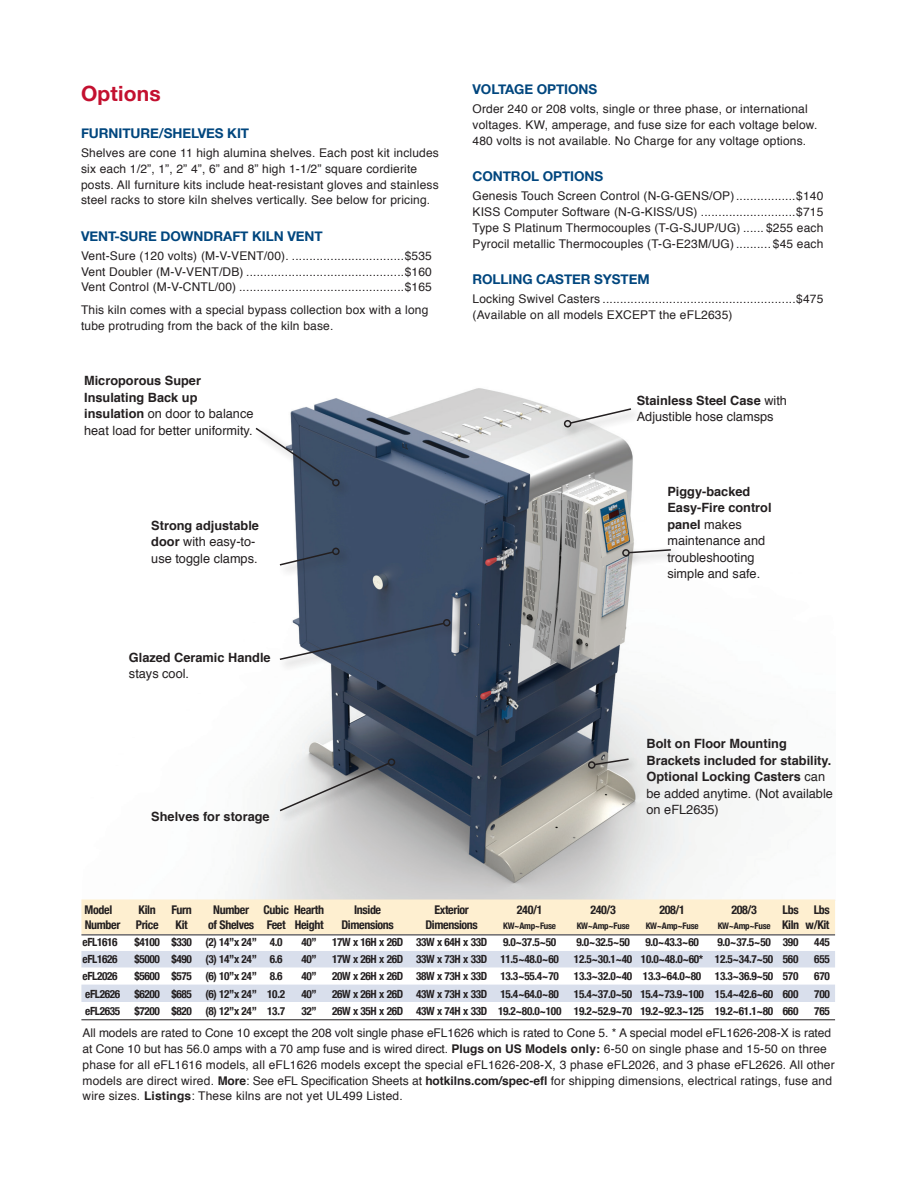
<style>
.page{position:relative;width:918px;height:1188px;background:#fff}
.page>*{position:absolute;margin:0;border:0;box-sizing:border-box;transform-origin:0 0}
.t1{font:700 21px "Helvetica Neue";letter-spacing:.01em;color:#c3102f}
.t2{font:700 13.5px "Helvetica Neue";letter-spacing:-.005em;color:#00467e}
.t3{font:12.75px/16.5px "Helvetica";color:#231f20}
.t4{font:700 12.75px/16.5px "Helvetica";color:#231f20}
.t5{font:12px/15.8px "Helvetica";letter-spacing:.015em;color:#231f20}
.t6{font:700 condensed 12px "Helvetica Neue";letter-spacing:-.03em;color:#231f20}
.t7{font:700 condensed 11.25px "Helvetica Neue";letter-spacing:-.03em;color:#231f20}
.t8{font:700 condensed 9px "Helvetica Neue";letter-spacing:-.03em;color:#231f20}
.s1{font-weight:700}
.s2{font-weight:400}
.s3{font-size:12px}
</style>
<div class="page">
<img style="left:82px;top:388px;width:753px;height:512px">
<div style="left:277px;top:755px;width:131px;height:69px;background:#231f20;opacity:.5"></div>
<svg style="left:278px;top:761px;width:113px;height:52px"></svg>
<div style="left:388px;top:758px;width:7px;height:8px;border:2px solid #231f20;border-radius:50%"></div>
<div style="left:277px;top:545px;width:75px;height:33px;background:#231f20;opacity:.5"></div>
<svg style="left:278px;top:550px;width:57px;height:17px"></svg>
<div style="left:332px;top:548px;width:8px;height:7px;border:2px solid #231f20;border-radius:50%"></div>
<div style="left:561px;top:406px;width:82px;height:34px;background:#231f20;opacity:.5"></div>
<svg style="left:569px;top:407px;width:64px;height:18px"></svg>
<div style="left:564px;top:420px;width:7px;height:7px;border:2px solid #231f20;border-radius:50%"></div>
<div style="left:619px;top:546px;width:64px;height:23px;background:#231f20;opacity:.5"></div>
<svg style="left:627px;top:548px;width:45px;height:6px"></svg>
<div style="left:622px;top:549px;width:8px;height:8px;border:2px solid #231f20;border-radius:50%"></div>
<div style="left:585px;top:755px;width:56px;height:26px;background:#231f20;opacity:.5"></div>
<svg style="left:593px;top:757px;width:37px;height:9px"></svg>
<div style="left:588px;top:761px;width:7px;height:8px;border:2px solid #231f20;border-radius:50%"></div>
<div style="left:277px;top:616px;width:186px;height:56px;background:#231f20;opacity:.5"></div>
<svg style="left:278px;top:622px;width:168px;height:39px"></svg>
<div style="left:443px;top:619px;width:8px;height:7px;border:2px solid #231f20;border-radius:50%"></div>
<div style="left:253px;top:425px;width:99px;height:74px;background:#231f20;opacity:.5"></div>
<svg style="left:254px;top:426px;width:81px;height:57px"></svg>
<div style="left:332px;top:479px;width:8px;height:7px;border:2px solid #231f20;border-radius:50%"></div>
<hr style="left:81px;top:935px;width:754px;height:1px;background:#231f20">
<div style="left:81px;top:900px;width:754px;height:34px;background:#feefd0"></div>
<div style="left:81px;top:951px;width:754px;height:16px;background:#d9dfec"></div>
<div style="left:81px;top:985px;width:754px;height:17px;background:#d9dfec"></div>
<hr style="left:81px;top:1019px;width:754px;height:1px;background:#231f20">
<h1 class="t1" style="left:81px;top:78px;width:81px">OPTIONS</h1>
<p class="t2" style="left:81px;top:123px;width:18px">FURNITURE</p>
<p class="t2" style="left:159px;top:123px;width:23px">/SHELVES</p>
<p class="t2" style="left:227px;top:123px;width:17px">KIT</p>
<p class="t5" style="left:81px;top:145px;width:359px">Shelves are cone 11 high alumina shelves. Each post kit includes six each 1/2”, 1”, 2” 4”, 6” and 8” high 1-1/2” square cordierite posts. All furniture kits include heat-resistant gloves and stainless steel racks to store kiln shelves vertically. See below for pricing.</p>
<p class="t2" style="left:81px;top:225px;width:243px">VENT-SURE DOWNDRAFT KILN VENT</p>
<p class="t5" style="left:81px;top:248px;width:352px;text-align:justify">Vent-Sure (120 volts) (M-V-VENT/00). ................................$535<br>Vent Doubler (M-V-VENT/DB) .............................................$160<br>Vent Control (M-V-CNTL/00) ...............................................$165</p>
<p class="t5" style="left:81px;top:302px;width:349px">This kiln comes with a special bypass collection box with a long tube protruding from the back of the kiln base.</p>
<p class="t3" style="left:84px;top:373px;width:171px"><span class="s1">Microporous Super<br>Insulating Back up insulation</span> on door to balance heat load for better uniformity.</p>
<p class="t3" style="left:151px;top:518px;width:109px"><span class="s1">Strong adjustable door</span> with easy-to&shy;use toggle clamps.</p>
<p class="t4" style="left:129px;top:649px;width:143px">Glazed Ceramic Handle</p>
<p class="t3" style="left:129px;top:666px;width:62px">stays cool.</p>
<p class="t4" style="left:151px;top:808px;width:120px">Shelves for storage</p>
<p class="t2" style="left:472px;top:79px;width:126px">VOLTAGE OPTIONS</p>
<p class="t5" style="left:472px;top:102px;width:346px">Order 240 or 208 volts, single or three phase, or international voltages. KW, amperage, and fuse size for each voltage below.<br>480 volts is not available. No Charge for any voltage options.</p>
<p class="t2" style="left:472px;top:166px;width:132px">CONTROL OPTIONS</p>
<p class="t5" style="left:472px;top:189px;width:352px;text-align:justify">Genesis Touch Screen Control (N-G-GENS/OP).................$140<br>KISS Computer Software (N-G-KISS/US) ...........................$715<br>Type S Platinum Thermocouples (T-G-SJUP/UG) ...... $255 each Pyrocil metallic Thermocouples (T-G-E23M/UG).......... $45 each</p>
<p class="t2" style="left:472px;top:269px;width:179px">ROLLING CASTER SYSTEM</p>
<p class="t5" style="left:472px;top:291px;width:352px">Locking Swivel Casters .......................................................$475 (Available on all models EXCEPT the eFL2635)</p>
<p class="t3" style="left:637px;top:392px;width:152px"><span class="s1">Stainless Steel Case</span> with<br>Adjustible hose clamsps</p>
<p class="t3" style="left:667px;top:484px;width:106px"><span class="s1">Piggy-backed<br>Easy-Fire control panel</span> makes maintenance and troubleshooting simple and safe.</p>
<p class="t4" style="left:647px;top:736px;width:188px">Bolt on Floor Mounting<br>Brackets included for stability.<br>Optional Locking Casters <span class="s2">can be added anytime. (Not available on eFL2635)</span></p>
<p class="t6" style="left:85px;top:899px;width:29px">Model</p>
<p class="t6" style="left:139px;top:899px;width:19px">Kiln</p>
<p class="t6" style="left:171px;top:899px;width:22px">Furn</p>
<p class="t6" style="left:213px;top:899px;width:112px">Number Cubic Hearth</p>
<p class="t6" style="left:354px;top:899px;width:29px">Inside</p>
<p class="t6" style="left:434px;top:899px;width:36px">Exterior</p>
<p class="t6" style="left:517px;top:899px;width:27px">240/1</p>
<p class="t6" style="left:590px;top:899px;width:27px">240/3</p>
<p class="t6" style="left:659px;top:899px;width:27px">208/1</p>
<p class="t6" style="left:731px;top:899px;width:27px">208/3</p>
<p class="t6" style="left:783px;top:899px;width:49px">Lbs Lbs</p>
<p class="t6" style="left:85px;top:914px;width:37px">Number</p>
<p class="t6" style="left:136px;top:914px;width:24px">Price</p>
<p class="t6" style="left:176px;top:914px;width:14px">Kit</p>
<p class="t6" style="left:208px;top:914px;width:117px">of Shelves Feet Height</p>
<p class="t6" style="left:341px;top:914px;width:54px">Dimensions</p>
<p class="t6" style="left:425px;top:914px;width:54px">Dimensions</p>
<p class="t8" style="left:503px;top:918px;width:54px">KW~Amp~Fuse</p>
<p class="t8" style="left:577px;top:918px;width:54px">KW~Amp~Fuse</p>
<p class="t8" style="left:646px;top:918px;width:54px">KW~Amp~Fuse</p>
<p class="t8" style="left:718px;top:918px;width:113px">KW~Amp~Fuse <span class="s3">Kiln w/Kit</span></p>
<p class="t7" style="left:82px;top:933px;width:37px">eFL1616</p>
<p class="t7" style="left:134px;top:933px;width:150px">$4100 $330 (2) 14”x 24” 4.0</p>
<p class="t7" style="left:302px;top:933px;width:17px">40”</p>
<p class="t7" style="left:332px;top:933px;width:157px">17W x 16H x 26D 33W x 64H x 33D</p>
<p class="t7" style="left:503px;top:933px;width:55px">9.0~37.5~50</p>
<p class="t7" style="left:577px;top:933px;width:55px">9.0~32.5~50</p>
<p class="t7" style="left:646px;top:933px;width:55px">9.0~43.3~60</p>
<p class="t7" style="left:718px;top:933px;width:82px">9.0~37.5~50 390</p>
<p class="t7" style="left:814px;top:933px;width:17px">445</p>
<p class="t7" style="left:82px;top:950px;width:37px">eFL1626</p>
<p class="t7" style="left:134px;top:950px;width:150px">$5000 $490 (3) 14”x 24” 6.6</p>
<p class="t7" style="left:302px;top:950px;width:17px">40”</p>
<p class="t7" style="left:332px;top:950px;width:228px">17W x 26H x 26D 33W x 73H x 33D 11.5~48.0~60</p>
<p class="t7" style="left:574px;top:950px;width:226px">12.5~30.1~40 10.0~48.0~60* 12.5~34.7~50 560</p>
<p class="t7" style="left:814px;top:950px;width:17px">655</p>
<p class="t7" style="left:82px;top:967px;width:37px">eFL2026</p>
<p class="t7" style="left:134px;top:967px;width:150px">$5600 $575 (6) 10”x 24” 8.6</p>
<p class="t7" style="left:302px;top:967px;width:17px">40”</p>
<p class="t7" style="left:332px;top:967px;width:228px">20W x 26H x 26D 38W x 73H x 33D 13.3~55.4~70</p>
<p class="t7" style="left:574px;top:967px;width:226px">13.3~32.0~40 13.3~64.0~80 13.3~36.9~50 570</p>
<p class="t7" style="left:814px;top:967px;width:17px">670</p>
<p class="t7" style="left:85px;top:984px;width:201px">eFL2626 $6200 $685 (6) 12”x 24” 10.2</p>
<p class="t7" style="left:302px;top:984px;width:17px">40”</p>
<p class="t7" style="left:332px;top:984px;width:228px">26W x 26H x 26D 43W x 73H x 33D 15.4~64.0~80</p>
<p class="t7" style="left:574px;top:984px;width:226px">15.4~37.0~50 15.4~73.9~100 15.4~42.6~60 600</p>
<p class="t7" style="left:814px;top:984px;width:17px">700</p>
<p class="t7" style="left:85px;top:1002px;width:201px">eFL2635 $7200 $820 (8) 12”x 24” 13.7</p>
<p class="t7" style="left:302px;top:1002px;width:17px">32”</p>
<p class="t7" style="left:332px;top:1002px;width:468px">26W x 35H x 26D 43W x 74H x 33D 19.2~80.0~100 19.2~52.9~70 19.2~92.3~125 19.2~61.1~80 660</p>
<p class="t7" style="left:814px;top:1002px;width:17px">765</p>
<p class="t5" style="left:82px;top:1026px;width:754px">All models are rated to Cone 10 except the 208 volt single phase eFL1626 which is rated to Cone 5. * A special model eFL1626-208-X is rated at Cone 10 but has 56.0 amps with a 70 amp fuse and is wired direct. <span class="s1">Plugs on US Models only:</span> 6-50 on single phase and 15-50 on three phase for all eFL1616 models, all eFL1626 models except the special eFL1626-208-X, 3 phase eFL2026, and 3 phase eFL2626. All other models are direct wired. <span class="s1">More</span>: See eFL Specification Sheets at <span class="s1">hotkilns.com/spec-efl</span> for shipping dimensions, electrical ratings, fuse and wire sizes. <span class="s1">Listings</span>: These kilns are not yet UL499 Listed.</p>
</div>
